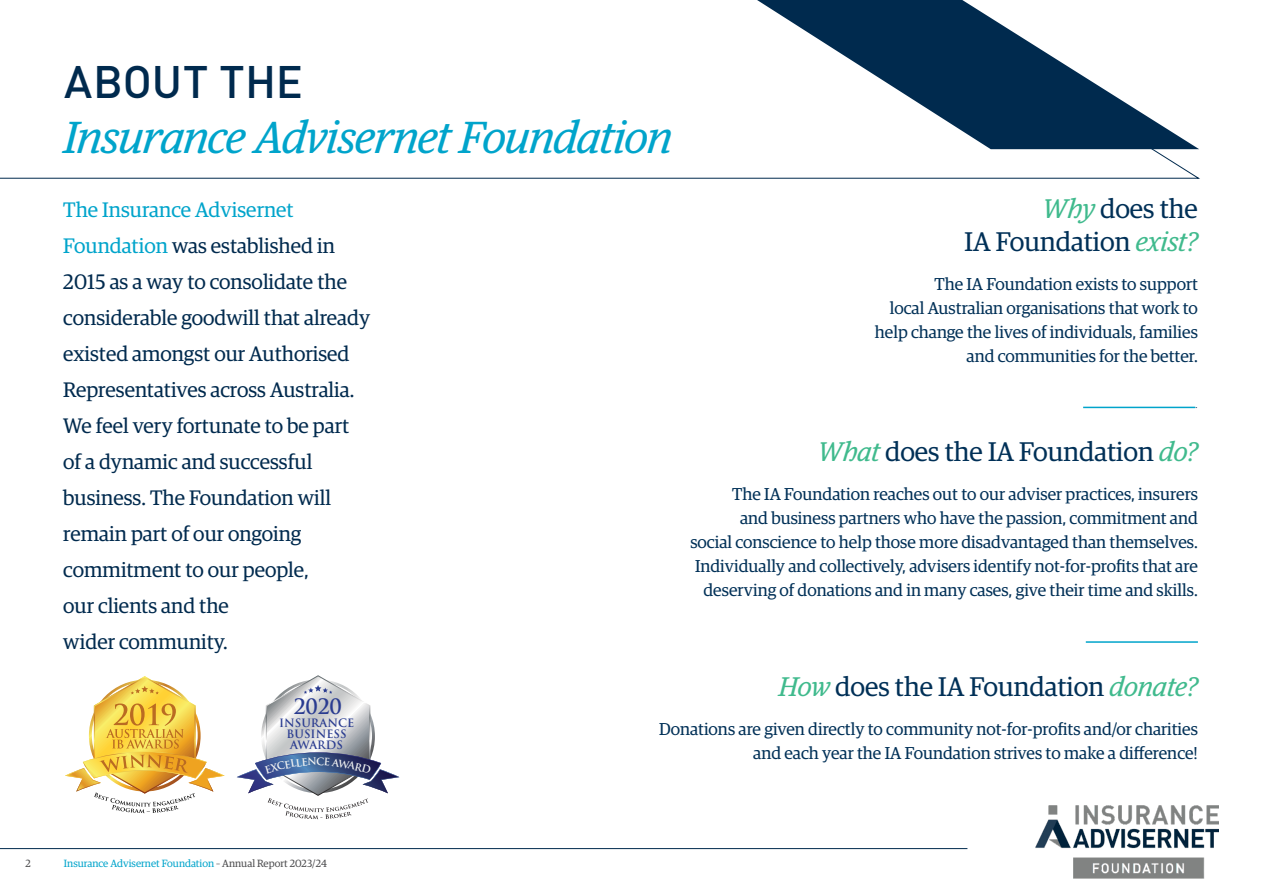
<style>
.page{position:relative;width:1263px;height:893px;background:#fff}
.page>*{position:absolute;margin:0;border:0;box-sizing:border-box;transform-origin:0 0}
.t1{font:italic 45px "Guardian Egyp";letter-spacing:-.015em;color:#00a4cb}
.t2{font:500 45px "DINOT";letter-spacing:.005em;color:#002a4e}
.t3{font:27px/33px "Guardian Egyp";color:#003057;text-align:right}
.t4{font:21px/36px "Guardian Egyp";color:#002a4e}
.t5{font:700 20.7px "Trajan Pro";color:#2a3c90}
.t6{font:100 18px "Guardian Egyp";color:#003057}
.t7{font:17.25px/24px "Guardian Egyp";color:#003057;text-align:right}
.t8{font:700 11.25px/10.9px "Trajan Pro";color:#2a3c90;text-align:center}
.t9{font:10.5px "Guardian Egyp";color:#00a4cb}
.t10{font:10.5px "Guardian Egyp";color:#4d4d4f}
.s1{color:#00a4cb}
.s2{font-style:italic;color:#40ba8d}
.s3{color:#4d4d4f}
</style>
<div class="page">
<hr style="left:0;top:848px;width:967px;height:1px;background:#002a4e">
<svg style="left:0;top:149px;width:1200px;height:30px"></svg>
<svg style="left:757px;top:0;width:442px;height:149px"></svg>
<img style="left:1035px;top:806px;width:183px;height:72px">
<svg style="left:65px;top:676px;width:160px;height:137px"></svg>
<hr style="left:1083px;top:407px;width:112px;height:1px;background:#00a4cb">
<hr style="left:1086px;top:641px;width:112px;height:2px;background:#00a4cb">
<svg style="left:237px;top:675px;width:162px;height:144px"></svg>
<h1 class="t2" style="left:64px;top:47px;width:240px">ABOUT THE</h1>
<h1 class="t1" style="left:64px;top:107px;width:610px">Insurance Advisernet Foundation</h1>
<p class="t4" style="left:63px;top:191px;width:308px"><span class="s1">The Insurance Advisernet<br>Foundation</span> was established in<br>2015 as a way to consolidate the considerable goodwill that already existed amongst our Authorised<br>Representatives across Australia.<br>We feel very fortunate to be part of a dynamic and successful business. The Foundation will remain part of our ongoing commitment to our people,<br>our clients and the<br>wider community.</p>
<h2 class="t3" style="left:965px;top:190px;width:235px"><span class="s2">Why</span> does the<br>IA Foundation <span class="s2">exist?</span></h2>
<p class="t7" style="left:875px;top:271px;width:325px">The IA Foundation exists to support<br>local Australian organisations that work to help change the lives of individuals, families and communities for the better.</p>
<p class="t6" style="left:1195px;top:390px;width:4px">.</p>
<h2 class="t3" style="left:818px;top:434px;width:382px"><span class="s2">What</span> does the IA Foundation <span class="s2">do?</span></h2>
<p class="t7" style="left:690px;top:481px;width:509px">The IA Foundation reaches out to our adviser practices, insurers<br>and business partners who have the passion, commitment and<br>social conscience to help those more disadvantaged than themselves.<br>Individually and collectively, advisers identify not-for-profits that are deserving of donations and in many cases, give their time and skills.</p>
<p class="t5" style="left:294px;top:693px;width:50px">2020</p>
<p class="t8" style="left:279px;top:717px;width:77px">INSURANCE<br>BUSINESS<br>AWARDS</p>
<p class="t10" style="left:26px;top:857px;width:7px">2</p>
<p class="t9" style="left:64px;top:857px;width:265px">Insurance Advisernet Foundation <span class="s3">– Annual Report 2023/24</span></p>
<h2 class="t3" style="left:779px;top:668px;width:421px"><span class="s2">How</span> does the IA Foundation <span class="s2">donate?</span></h2>
<p class="t7" style="left:659px;top:716px;width:540px">Donations are given directly to community not-for-profits and/or charities and each year the IA Foundation strives to make a difference!</p>
</div>
